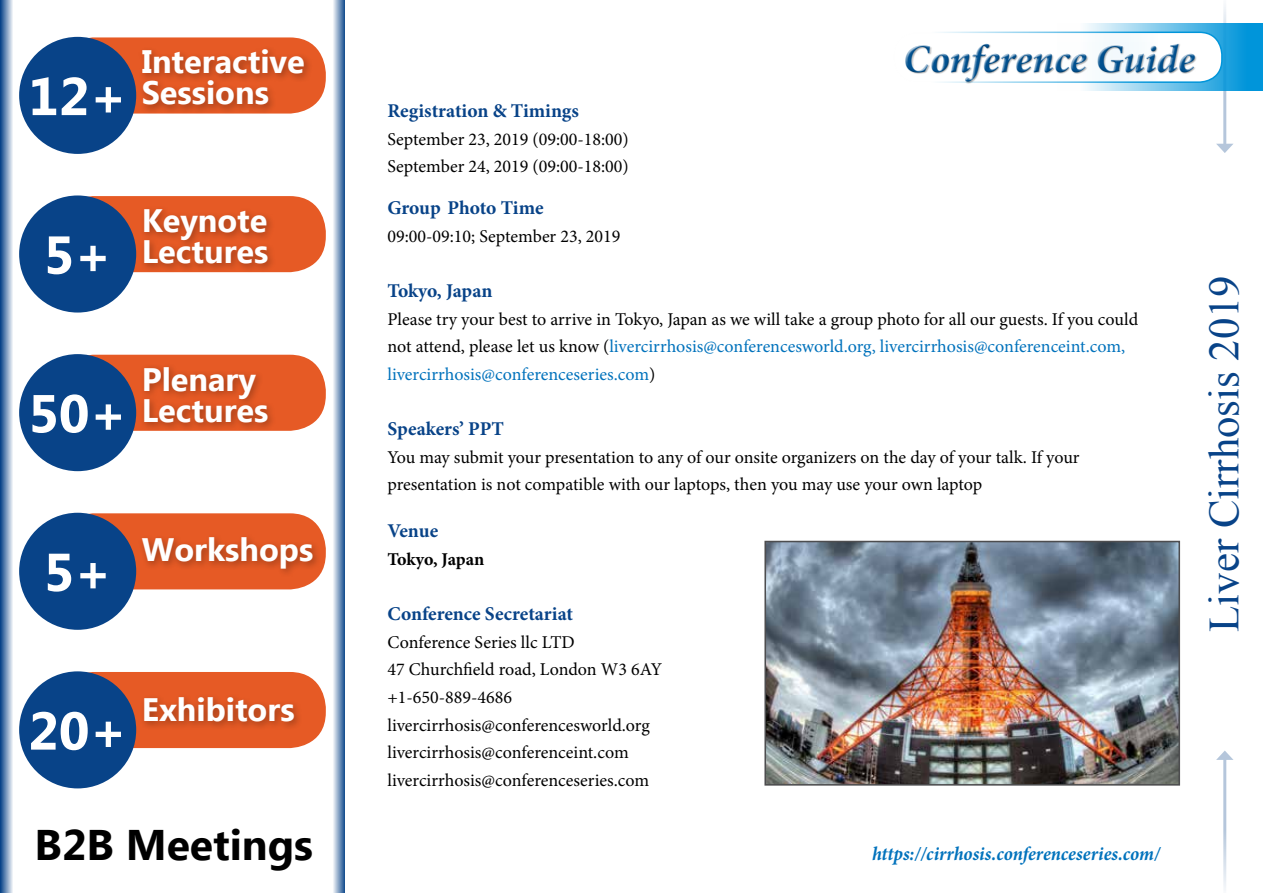
<style>
.page{position:relative;width:1263px;height:893px;background:#fff}
.page>*{position:absolute;margin:0;border:0;box-sizing:border-box;transform-origin:0 0}
.t1{font:700 53.25px "Ebrima";color:#fff}
.t2{font:42.75px "Times New Roman";color:#084388}
.t3{font:700 42.75px "Ebrima";color:#000}
.t4{font:italic 700 40.05px "Minion Pro";letter-spacing:-.005em;color:#00508f}
.t5{font:700 32.4px/30.9px "Ebrima";color:#fff}
.t6{font:700 19.5px "Minion Pro";letter-spacing:-.005em;color:#084388}
.t7{font:italic 700 19.5px "Minion Pro";color:#0072bc;scale:.95 1}
.t8{font:18px/27.6px "Minion Pro";color:#000}
.t9{font:700 18px "Minion Pro";letter-spacing:-.005em;color:#000}
.s1{color:#0072bc}
</style>
<div class="page">
<div style="left:58px;top:37px;width:268px;height:77px;background:#e65a25;border-radius:36px"></div>
<div style="left:19px;top:37px;width:117px;height:117px;background:#084388;border-radius:50%"></div>
<div style="left:138px;top:45px;width:176px;height:70px;background:#000;opacity:.3"></div>
<div style="left:58px;top:196px;width:268px;height:76px;background:#e65a25;border-radius:36px"></div>
<div style="left:19px;top:195px;width:117px;height:118px;background:#084388;border-radius:50%"></div>
<div style="left:140px;top:205px;width:137px;height:68px;background:#000;opacity:.3"></div>
<div style="left:58px;top:355px;width:268px;height:76px;background:#e65a25;border-radius:36px"></div>
<div style="left:19px;top:354px;width:117px;height:117px;background:#084388;border-radius:50%"></div>
<div style="left:140px;top:362px;width:137px;height:70px;background:#000;opacity:.3"></div>
<div style="left:58px;top:513px;width:268px;height:76px;background:#e65a25;border-radius:36px"></div>
<div style="left:19px;top:513px;width:117px;height:117px;background:#084388;border-radius:50%"></div>
<div style="left:138px;top:533px;width:184px;height:45px;background:#000;opacity:.3"></div>
<div style="left:58px;top:672px;width:268px;height:76px;background:#e65a25;border-radius:36px"></div>
<div style="left:19px;top:671px;width:117px;height:117px;background:#084388;border-radius:50%"></div>
<div style="left:140px;top:693px;width:164px;height:38px;background:#000;opacity:.3"></div>
<svg style="left:0;top:0;width:13px;height:893px"></svg>
<svg style="left:333px;top:0;width:12px;height:893px"></svg>
<hr style="left:1223px;top:757px;width:3px;height:136px;background:#084388">
<svg style="left:1216px;top:750px;width:17px;height:10px"></svg>
<hr style="left:1223px;top:0;width:3px;height:146px;background:#084388">
<svg style="left:1216px;top:144px;width:17px;height:9px"></svg>
<svg style="left:1057px;top:23px;width:206px;height:68px"></svg>
<div style="left:894px;top:32px;width:328px;height:50px;background:#fff;border-radius:22px"></div>
<div style="left:893px;top:32px;width:329px;height:51px;border:2px solid #0095da;border-radius:22px"></div>
<div style="left:905px;top:42px;width:291px;height:39px;background:#fff"></div>
<div style="left:906px;top:43px;width:291px;height:41px;background:#000;opacity:.35"></div>
<img style="left:764px;top:540px;width:417px;height:246px">
<h1 class="t1" style="left:28px;top:57px;width:100px">12+</h1>
<h3 class="t5" style="left:142px;top:48px;width:165px">Interactive<br>Sessions</h3>
<h1 class="t1" style="left:44px;top:215px;width:70px">5+</h1>
<h3 class="t5" style="left:142px;top:207px;width:128px">Keynote<br>Lectures</h3>
<h1 class="t1" style="left:28px;top:374px;width:100px">50+</h1>
<h3 class="t5" style="left:142px;top:365px;width:128px">Plenary<br>Lectures</h3>
<h1 class="t1" style="left:44px;top:532px;width:70px">5+</h1>
<h3 class="t5" style="left:142px;top:536px;width:173px">Workshops</h3>
<h1 class="t1" style="left:28px;top:691px;width:100px">20+</h1>
<h3 class="t5" style="left:142px;top:696px;width:154px">Exhibitors</h3>
<h2 class="t3" style="left:35px;top:813px;width:280px">B2B Meetings</h2>
<h3 class="t4" style="left:904px;top:30px;width:293px">Conference Guide</h3>
<p class="t6" style="left:387px;top:97px;width:193px">Registration &amp; Timings</p>
<p class="t8" style="left:387px;top:125px;width:243px">September 23, 2019 (09:00-18:00)<br>September 24, 2019 (09:00-18:00)</p>
<p class="t6" style="left:387px;top:194px;width:158px">Group Photo Time</p>
<p class="t8" style="left:387px;top:222px;width:234px">09:00-09:10; September 23, 2019</p>
<p class="t6" style="left:387px;top:277px;width:106px">Tokyo, Japan</p>
<p class="t8" style="left:387px;top:305px;width:752px">Please try your best to arrive in Tokyo, Japan as we will take a group photo for all our guests. If you could not attend, please let us know (<span class="s1">livercirrhosis@conferencesworld.org, livercirrhosis@conferenceint.com, livercirrhosis@conferenceseries.com</span>)</p>
<p class="t6" style="left:387px;top:415px;width:118px">Speakers’ PPT</p>
<p class="t8" style="left:387px;top:443px;width:694px">You may submit your presentation to any of our onsite organizers on the day of your talk. If your presentation is not compatible with our laptops, then you may use your own laptop</p>
<p class="t6" style="left:387px;top:517px;width:52px">Venue</p>
<p class="t9" style="left:387px;top:547px;width:98px">Tokyo, Japan</p>
<p class="t6" style="left:387px;top:600px;width:187px">Conference Secretariat</p>
<p class="t8" style="left:387px;top:628px;width:276px">Conference Series llc LTD<br>47 Churchfield road, London W3 6AY +1-650-889-4686 livercirrhosis@conferencesworld.org livercirrhosis@conferenceint.com livercirrhosis@conferenceseries.com</p>
<h2 class="t2" style="left:1195px;top:632px;width:358px;rotate:-90deg">Liver Cirrhosis 2019</h2>
<p class="t7" style="left:872px;top:839px;width:305px">https://cirrhosis.conferenceseries.com/</p>
</div>
